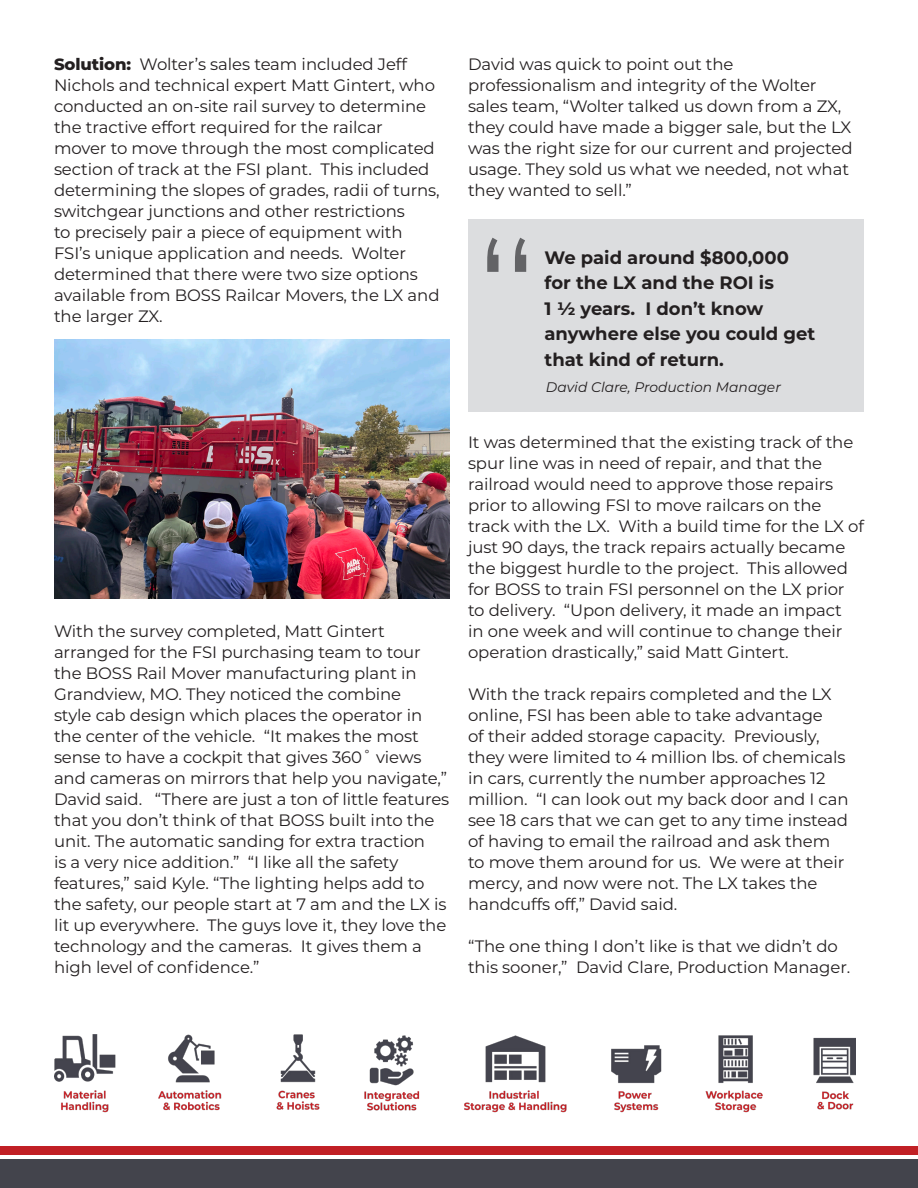
<style>
.page{position:relative;width:918px;height:1188px;background:#fff}
.page>*{position:absolute;margin:0;border:0;box-sizing:border-box;transform-origin:0 0}
.t1{font:127.5px "Century Gothic";color:#636366}
.t2{font:700 18px/25.5px "Montserrat";color:#231f20}
.t3{font:16.5px/21px "Montserrat";letter-spacing:-.005em;color:#231f20}
.t4{font:italic 13.8px "Montserrat";color:#231f20}
.s1{font-weight:800}
</style>
<div class="page">
<div style="left:0;top:1160px;width:918px;height:28px;background:#43444c"></div>
<div style="left:0;top:1146px;width:918px;height:9px;background:#c12025"></div>
<img style="left:54px;top:1035px;width:801px;height:77px">
<img style="left:54px;top:340px;width:396px;height:258px">
<div style="left:468px;top:220px;width:395px;height:192px;background:#dcdddf"></div>
<p class="t3" style="left:54px;top:53px;width:387px"><span class="s1">Solution:</span> Wolter’s sales team included Jeff Nichols and technical expert Matt Gintert, who conducted an on-site rail survey to determine the tractive effort required for the railcar<br>mover to move through the most complicated section of track at the FSI plant. This included determining the slopes of grades, radii of turns, switchgear junctions and other restrictions<br>to precisely pair a piece of equipment with FSI’s unique application and needs. Wolter determined that there were two size options available from BOSS Railcar Movers, the LX and the larger ZX.</p>
<p class="t3" style="left:54px;top:620px;width:397px">With the survey completed, Matt Gintert arranged for the FSI purchasing team to tour the BOSS Rail Mover manufacturing plant in Grandview, MO. They noticed the combine<br>style cab design which places the operator in the center of the vehicle. “It makes the most sense to have a cockpit that gives 360˚ views and cameras on mirrors that help you navigate,” David said. “There are just a ton of little features that you don’t think of that BOSS built into the unit. The automatic sanding for extra traction<br>is a very nice addition.” “I like all the safety features,” said Kyle. “The lighting helps add to the safety, our people start at 7 am and the LX is lit up everywhere. The guys love it, they love the technology and the cameras. It gives them a high level of confidence.”</p>
<p class="t3" style="left:468px;top:53px;width:386px">David was quick to point out the professionalism and integrity of the Wolter sales team, “Wolter talked us down from a ZX, they could have made a bigger sale, but the LX was the right size for our current and projected usage. They sold us what we needed, not what they wanted to sell.”</p>
<p class="t1" style="left:475px;top:196px;width:66px">“</p>
<p class="t2" style="left:545px;top:244px;width:272px">We paid around $800,000 for the LX and the ROI is<br>1 ½ years. I don’t know anywhere else you could get that kind of return.</p>
<p class="t4" style="left:546px;top:378px;width:237px">David Clare, Production Manager</p>
<p class="t3" style="left:468px;top:431px;width:397px">It was determined that the existing track of the spur line was in need of repair, and that the railroad would need to approve those repairs prior to allowing FSI to move railcars on the track with the LX. With a build time for the LX of just 90 days, the track repairs actually became the biggest hurdle to the project. This allowed for BOSS to train FSI personnel on the LX prior to delivery. “Upon delivery, it made an impact<br>in one week and will continue to change their operation drastically,” said Matt Gintert.</p>
<p class="t3" style="left:468px;top:683px;width:382px">With the track repairs completed and the LX online, FSI has been able to take advantage<br>of their added storage capacity. Previously, they were limited to 4 million lbs. of chemicals in cars, currently the number approaches 12 million. “I can look out my back door and I can see 18 cars that we can get to any time instead of having to email the railroad and ask them to move them around for us. We were at their mercy, and now were not. The LX takes the handcuffs off,” David said.</p>
<p class="t3" style="left:468px;top:935px;width:384px">“The one thing I don’t like is that we didn’t do this sooner,” David Clare, Production Manager.</p>
</div>
